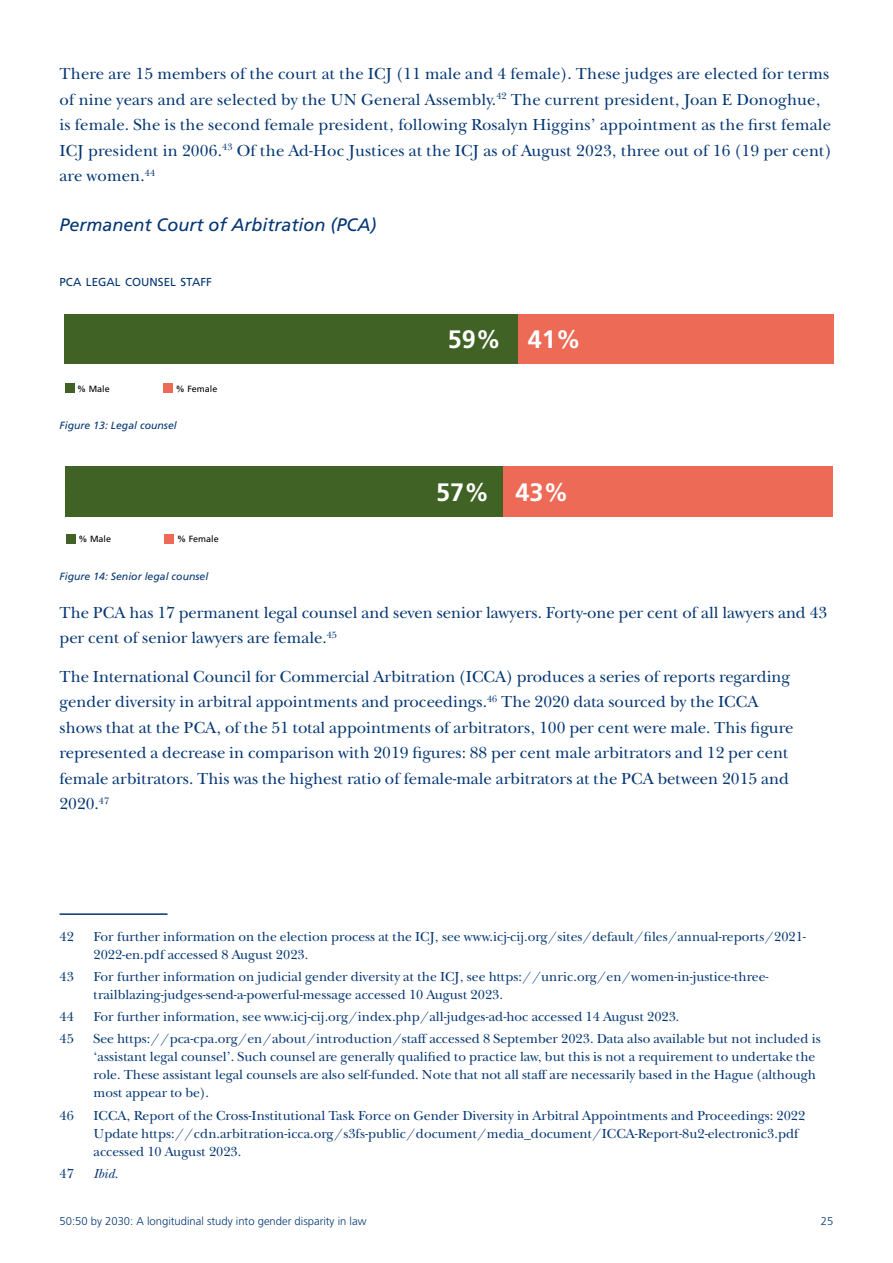
<style>
.page{position:relative;width:893px;height:1263px;background:#fff}
.page>*{position:absolute;margin:0;border:0;box-sizing:border-box;transform-origin:0 0}
.t1{font:700 25.2px "Frutiger LT Pro";color:#fff}
.t2{font:italic 18px "Frutiger LT Pro";color:#043673}
.t3{font:16.5px/25.5px "New Baskerville ITC";color:#043673}
.t4{font:13.5px/18px "New Baskerville ITC";color:#043673}
.t5{font:italic 13.5px "New Baskerville ITC";color:#043673}
.t6{font:11.55px "Frutiger LT Pro";color:#043673}
.t7{font:300 11.25px "Frutiger LT Pro";color:#043673}
.t8{font:italic 10.5px "Frutiger LT Pro";color:#043673}
.t9{font:9px "Frutiger LT Pro";color:#000}
</style>
<div class="page">
<div style="left:518px;top:315px;width:315px;height:49px;background:#ed6a56"></div>
<div style="left:64px;top:315px;width:454px;height:49px;background:#406325"></div>
<div style="left:65px;top:383px;width:10px;height:10px;background:#406325"></div>
<div style="left:163px;top:383px;width:10px;height:10px;background:#ed6a56"></div>
<div style="left:502px;top:466px;width:330px;height:50px;background:#ed6a56"></div>
<div style="left:65px;top:466px;width:437px;height:50px;background:#406325"></div>
<div style="left:66px;top:534px;width:10px;height:10px;background:#406325"></div>
<div style="left:164px;top:534px;width:10px;height:10px;background:#ed6a56"></div>
<hr style="left:60px;top:913px;width:108px;height:2px;background:#043673">
<p class="t3" style="left:60px;top:62px;width:773px">There are 15 members of the court at the ICJ (11 male and 4 female). These judges are elected for terms of nine years and are selected by the UN General Assembly.<sup>42</sup> The current president, Joan E Donoghue, is female. She is the second female president, following Rosalyn Higgins’ appointment as the first female ICJ president in 2006.<sup>43</sup> Of the Ad-Hoc Justices at the ICJ as of August 2023, three out of 16 (19 per cent) are women.<sup>44</sup></p>
<h2 class="t2" style="left:60px;top:214px;width:319px">Permanent Court of Arbitration (PCA)</h2>
<p class="t6" style="left:60px;top:275px;width:154px">PCA LEGAL COUNSEL STAFF</p>
<p class="t9" style="left:77px;top:383px;width:34px">% Male</p>
<p class="t9" style="left:176px;top:383px;width:43px">% Female</p>
<p class="t8" style="left:60px;top:419px;width:119px">Figure 13: Legal counsel</p>
<p class="t9" style="left:79px;top:534px;width:34px">% Male</p>
<p class="t9" style="left:177px;top:534px;width:43px">% Female</p>
<h1 class="t1" style="left:448px;top:324px;width:135px">59% 41%</h1>
<h1 class="t1" style="left:436px;top:478px;width:134px">57% 43%</h1>
<p class="t8" style="left:60px;top:570px;width:150px">Figure 14: Senior legal counsel</p>
<p class="t3" style="left:60px;top:600px;width:769px">The PCA has 17 permanent legal counsel and seven senior lawyers. Forty-one per cent of all lawyers and 43 per cent of senior lawyers are female.<sup>45</sup></p>
<p class="t3" style="left:60px;top:664px;width:735px">The International Council for Commercial Arbitration (ICCA) produces a series of reports regarding gender diversity in arbitral appointments and proceedings.<sup>46</sup> The 2020 data sourced by the ICCA shows that at the PCA, of the 51 total appointments of arbitrators, 100 per cent were male. This figure represented a decrease in comparison with 2019 figures: 88 per cent male arbitrators and 12 per cent female arbitrators. This was the highest ratio of female-male arbitrators at the PCA between 2015 and 2020.<sup>47</sup></p>
<p class="t4" style="left:60px;top:928px;width:16px">42</p>
<p class="t4" style="left:94px;top:928px;width:714px">For further information on the election process at the ICJ, see www.icj-cij.org/sites/default/files/annual-reports/2021-<br>2022-en.pdf accessed 8 August 2023.</p>
<p class="t4" style="left:60px;top:968px;width:16px">43</p>
<p class="t4" style="left:94px;top:968px;width:677px">For further information on judicial gender diversity at the ICJ, see https://unric.org/en/women-in-justice-three&shy;trailblazing-judges-send-a-powerful-message accessed 10 August 2023.</p>
<p class="t4" style="left:60px;top:1008px;width:16px">44</p>
<p class="t4" style="left:94px;top:1008px;width:587px">For further information, see www.icj-cij.org/index.php/all-judges-ad-hoc accessed 14 August 2023.</p>
<p class="t4" style="left:60px;top:1030px;width:16px">45</p>
<p class="t4" style="left:94px;top:1030px;width:729px">See https://pca-cpa.org/en/about/introduction/staff accessed 8 September 2023. Data also available but not included is ‘assistant legal counsel’. Such counsel are generally qualified to practice law, but this is not a requirement to undertake the role. These assistant legal counsels are also self-funded. Note that not all staff are necessarily based in the Hague (although most appear to be).</p>
<p class="t4" style="left:60px;top:1107px;width:16px">46</p>
<p class="t4" style="left:94px;top:1107px;width:713px">ICCA, Report of the Cross-Institutional Task Force on Gender Diversity in Arbitral Appointments and Proceedings: 2022<br>Update https://cdn.arbitration-icca.org/s3fs-public/document/media_document/ICCA-Report-8u2-electronic3.pdf accessed 10 August 2023.</p>
<p class="t4" style="left:60px;top:1165px;width:16px">47</p>
<p class="t5" style="left:94px;top:1165px;width:26px">Ibid.</p>
<p class="t7" style="left:60px;top:1214px;width:308px">50:50 by 2030: A longitudinal study into gender disparity in law</p>
<p class="t7" style="left:821px;top:1214px;width:14px">25</p>
</div>
